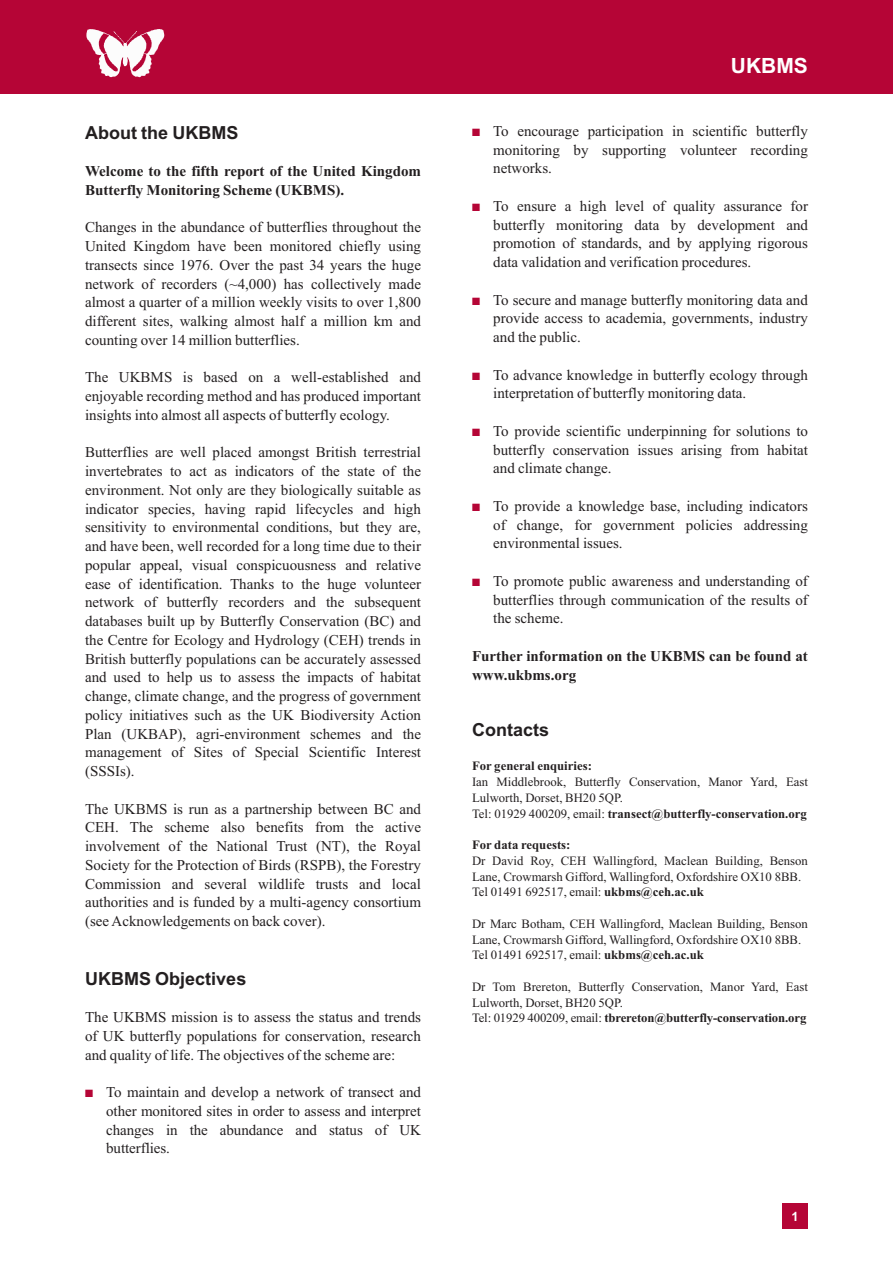
<style>
.page{position:relative;width:893px;height:1263px;background:#fff}
.page>*{position:absolute;margin:0;border:0;box-sizing:border-box;transform-origin:0 0}
.t1{font:700 21px "Arial";color:#fff}
.t2{font:700 18px "Arial";color:#231f20}
.t3{font:15px/18.8px "Times New Roman";color:#231f20;text-align:justify}
.t4{font:700 15px/18.8px "Times New Roman";color:#231f20}
.t5{font:12.75px/15.8px "Times New Roman";color:#231f20}
.t6{font:700 12.75px "Times New Roman";color:#231f20}
.t7{font:700 12.75px "Arial";color:#fff}
.s1{color:#b50536}
.s2{font-weight:700}
</style>
<div class="page">
<div style="left:0;top:0;width:893px;height:94px;background:#b50536"></div>
<img style="left:114px;top:31px;width:33px;height:16px">
<div style="left:782px;top:1203px;width:26px;height:26px;background:#b50536"></div>
<p class="t2" style="left:85px;top:122px;width:155px">About the UKBMS</p>
<p class="t4" style="left:85px;top:161px;width:337px">Welcome to the fifth report of the United Kingdom<br>Butterfly Monitoring Scheme (UKBMS).</p>
<p class="t3" style="left:85px;top:218px;width:338px">Changes in the abundance of butterflies throughout the United Kingdom have been monitored chiefly using transects since 1976. Over the past 34 years the huge network of recorders (~4,000) has collectively made almost a quarter of a million weekly visits to over 1,800 different sites, walking almost half a million km and counting over 14 million butterflies.</p>
<p class="t3" style="left:85px;top:368px;width:337px">The UKBMS is based on a well-established and enjoyable recording method and has produced important insights into almost all aspects of butterfly ecology.</p>
<p class="t3" style="left:85px;top:443px;width:338px">Butterflies are well placed amongst British terrestrial invertebrates to act as indicators of the state of the environment. Not only are they biologically suitable as indicator species, having rapid lifecycles and high sensitivity to environmental conditions, but they are, and have been, well recorded for a long time due to their popular appeal, visual conspicuousness and relative ease of identification. Thanks to the huge volunteer network of butterfly recorders and the subsequent databases built up by Butterfly Conservation (BC) and the Centre for Ecology and Hydrology (CEH) trends in British butterfly populations can be accurately assessed and used to help us to assess the impacts of habitat change, climate change, and the progress of government policy initiatives such as the UK Biodiversity Action Plan (UKBAP), agri-environment schemes and the management of Sites of Special Scientific Interest (SSSIs).</p>
<p class="t3" style="left:85px;top:799px;width:337px">The UKBMS is run as a partnership between BC and CEH. The scheme also benefits from the active involvement of the National Trust (NT), the Royal Society for the Protection of Birds (RSPB), the Forestry Commission and several wildlife trusts and local authorities and is funded by a multi-agency consortium (see Acknowledgements on back cover).</p>
<p class="t2" style="left:85px;top:968px;width:163px">UKBMS Objectives</p>
<p class="t3" style="left:85px;top:1007px;width:337px">The UKBMS mission is to assess the status and trends of UK butterfly populations for conservation, research and quality of life. The objectives of the scheme are:</p>
<p class="t3" style="left:106px;top:1082px;width:316px;text-indent:-21px"><span class="s1">■</span> To maintain and develop a network of transect and other monitored sites in order to assess and interpret changes in the abundance and status of UK butterflies.</p>
<h1 class="t1" style="left:731px;top:53px;width:78px">UKBMS</h1>
<p class="t3" style="left:493px;top:121px;width:316px;text-indent:-21px"><span class="s1">■</span> To encourage participation in scientific butterfly monitoring by supporting volunteer recording networks.</p>
<p class="t3" style="left:493px;top:196px;width:316px;text-indent:-21px"><span class="s1">■</span> To ensure a high level of quality assurance for butterfly monitoring data by development and promotion of standards, and by applying rigorous data validation and verification procedures.</p>
<p class="t3" style="left:493px;top:290px;width:316px;text-indent:-21px"><span class="s1">■</span> To secure and manage butterfly monitoring data and provide access to academia, governments, industry and the public.</p>
<p class="t3" style="left:493px;top:365px;width:316px;text-indent:-21px"><span class="s1">■</span> To advance knowledge in butterfly ecology through interpretation of butterfly monitoring data.</p>
<p class="t3" style="left:493px;top:421px;width:316px;text-indent:-21px"><span class="s1">■</span> To provide scientific underpinning for solutions to butterfly conservation issues arising from habitat and climate change.</p>
<p class="t3" style="left:493px;top:496px;width:316px;text-indent:-21px"><span class="s1">■</span> To provide a knowledge base, including indicators of change, for government policies addressing environmental issues.</p>
<p class="t3" style="left:493px;top:571px;width:316px;text-indent:-21px"><span class="s1">■</span> To promote public awareness and understanding of butterflies through communication of the results of the scheme.</p>
<p class="t4" style="left:472px;top:646px;width:337px">Further information on the UKBMS can be found at www.ukbms.org</p>
<p class="t2" style="left:472px;top:719px;width:79px">Contacts</p>
<p class="t6" style="left:472px;top:758px;width:121px">For general enquiries:</p>
<p class="t5" style="left:472px;top:774px;width:337px">Ian Middlebrook, Butterfly Conservation, Manor Yard, East<br>Lulworth, Dorset, BH20 5QP.<br>Tel: 01929 400209, email: <span class="s2">transect@butterfly-conservation.org</span></p>
<p class="t6" style="left:472px;top:837px;width:100px">For data requests:</p>
<p class="t5" style="left:472px;top:853px;width:337px">Dr David Roy, CEH Wallingford, Maclean Building, Benson<br>Lane, Crowmarsh Gifford, Wallingford, Oxfordshire OX10 8BB.<br>Tel 01491 692517, email: <span class="s2">ukbms@ceh.ac.uk</span></p>
<p class="t5" style="left:472px;top:916px;width:337px">Dr Marc Botham, CEH Wallingford, Maclean Building, Benson<br>Lane, Crowmarsh Gifford, Wallingford, Oxfordshire OX10 8BB.<br>Tel 01491 692517, email: <span class="s2">ukbms@ceh.ac.uk</span></p>
<p class="t5" style="left:472px;top:979px;width:337px">Dr Tom Brereton, Butterfly Conservation, Manor Yard, East<br>Lulworth, Dorset, BH20 5QP.<br>Tel: 01929 400209, email: <span class="s2">tbrereton@butterfly-conservation.org</span></p>
<p class="t7" style="left:792px;top:1209px;width:9px">1</p>
</div>
